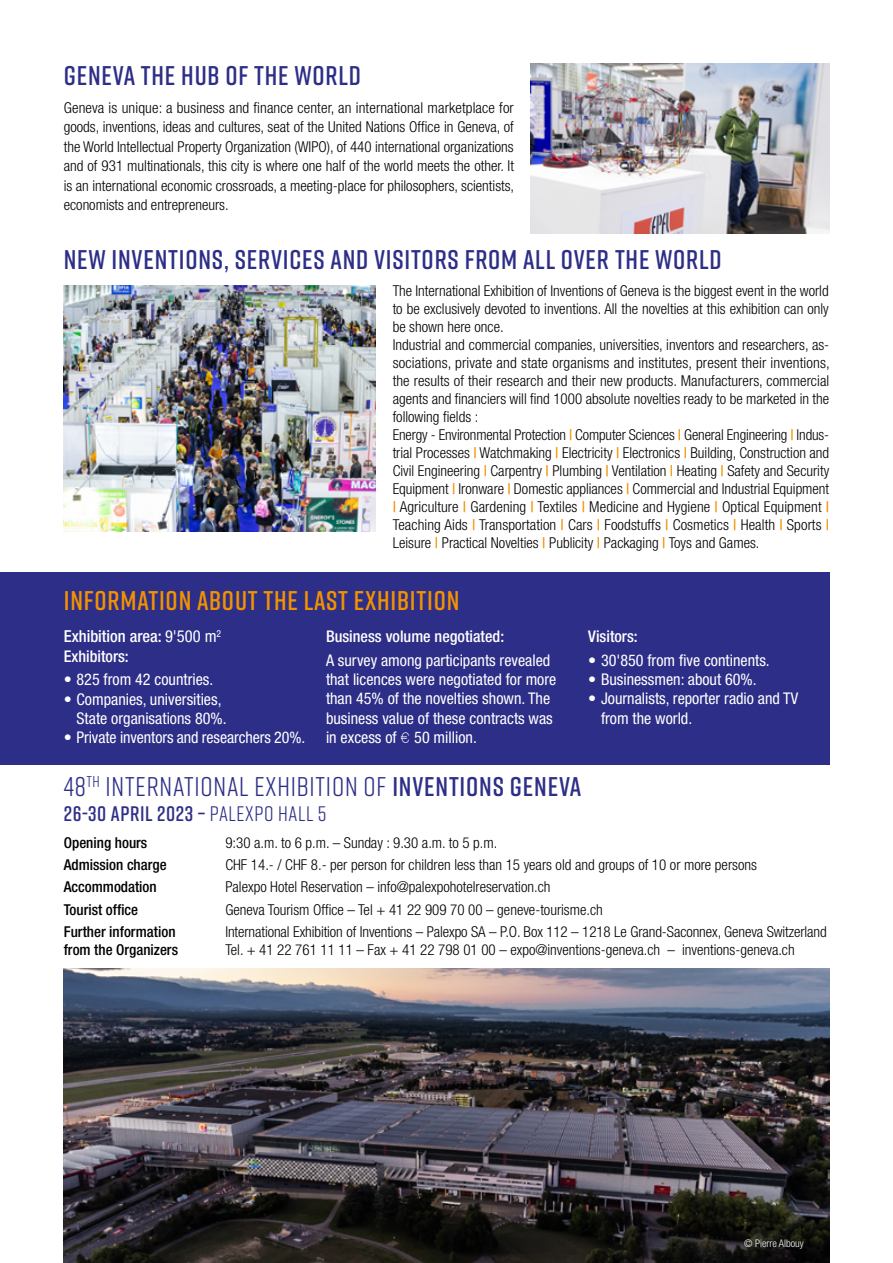
<style>
.page{position:relative;width:893px;height:1263px;background:#fff}
.page>*{position:absolute;margin:0;border:0;box-sizing:border-box;transform-origin:0 0}
.t1{font:600 27px "Rift";letter-spacing:.03em;color:#2d2e87}
.t2{font:27px "Rift";letter-spacing:.03em;color:#2d2e87}
.t3{font:600 27px "Rift";letter-spacing:.03em;color:#f39200}
.t4{font:600 21px "Rift";letter-spacing:.03em;color:#2d2e87}
.t5{font:500 condensed 16.5px "Helvetica Neue LT Std";color:#fff}
.t6{font:condensed 16.2px/19.4px "Helvetica Neue LT Std";color:#fff}
.t7{font:500 condensed 16.2px "Helvetica Neue LT Std";color:#fff}
.t8{font:300 condensed 15px/18px "Helvetica Neue LT Std";color:#000;text-align:justify}
.t9{font:500 condensed 15px "Helvetica Neue LT Std";color:#000}
.t10{font:300 condensed 10.5px "Helvetica Neue LT Std";color:#fff}
.s1{font-weight:500;color:#f39200}
.s2{font-weight:400}
.s3{font-family:"Euro Collection";font-stretch:normal}
.s4{font-weight:600}
</style>
<div class="page">
<div style="left:0;top:572px;width:829px;height:193px;background:#2d2e87"></div>
<img style="left:531px;top:64px;width:298px;height:169px">
<img style="left:64px;top:285px;width:312px;height:247px">
<img style="left:64px;top:968px;width:765px;height:295px">
<h1 class="t1" style="left:64px;top:56px;width:299px">GENEVA THE HUB OF THE WORLD</h1>
<p class="t8" style="left:64px;top:98px;width:452px;line-height:19.5px">Geneva is unique: a business and finance center, an international marketplace for goods, inventions, ideas and cultures, seat of the United Nations Office in Geneva, of the World Intellectual Property Organization (WIPO), of 440 international organizations and of 931 multinationals, this city is where one half of the world meets the other. It is an international economic crossroads, a meeting-place for philosophers, scientists, economists and entrepreneurs.</p>
<h1 class="t1" style="left:64px;top:241px;width:659px">NEW INVENTIONS, SERVICES AND VISITORS FROM ALL OVER THE WORLD</h1>
<p class="t8" style="left:393px;top:281px;width:439px;text-align:left">The International Exhibition of Inventions of Geneva is the biggest event in the world to be exclusively devoted to inventions. All the novelties at this exhibition can only be shown here once.<br>Industrial and commercial companies, universities, inventors and researchers, as&shy;sociations, private and state organisms and institutes, present their inventions, the results of their research and their new products. Manufacturers, commercial agents and financiers will find 1000 absolute novelties ready to be marketed in the following fields :<br>Energy - Environmental Protection <span class="s1">|</span> Computer Sciences <span class="s1">|</span> General Engineering <span class="s1">|</span> Indus&shy;trial Processes <span class="s1">|</span> Watchmaking <span class="s1">|</span> Electricity <span class="s1">|</span> Electronics <span class="s1">|</span> Building, Construction and Civil Engineering <span class="s1">|</span> Carpentry <span class="s1">|</span> Plumbing <span class="s1">|</span> Ventilation <span class="s1">|</span> Heating <span class="s1">|</span> Safety and Security Equipment <span class="s1">|</span> Ironware <span class="s1">|</span> Domestic appliances <span class="s1">|</span> Commercial and Industrial Equipment <span class="s1">|</span> Agriculture <span class="s1">|</span> Gardening <span class="s1">|</span> Textiles <span class="s1">|</span> Medicine and Hygiene <span class="s1">|</span> Optical Equipment <span class="s1">| </span>Teaching Aids <span class="s1">|</span> Transportation <span class="s1">|</span> Cars <span class="s1">|</span> Foodstuffs <span class="s1">|</span> Cosmetics <span class="s1">|</span> Health <span class="s1">|</span> Sports <span class="s1">| </span>Leisure <span class="s1">|</span> Practical Novelties <span class="s1">|</span> Publicity <span class="s1">|</span> Packaging <span class="s1">|</span> Toys and Games.</p>
<h1 class="t3" style="left:64px;top:581px;width:397px">INFORMATION ABOUT THE LAST EXHIBITION</h1>
<p class="t5" style="left:64px;top:627px;width:159px">Exhibition area: <span class="s2">9'500 m</span><sup>2</sup></p>
<p class="t7" style="left:64px;top:646px;width:67px">Exhibitors:</p>
<p class="t6" style="left:64px;top:670px;width:151px">• 825 from 42 countries.</p>
<p class="t6" style="left:77px;top:689px;width:152px;text-indent:-13px">• Companies, universities,<br>State organisations 80%.</p>
<p class="t6" style="left:64px;top:728px;width:243px">• Private inventors and researchers 20%.</p>
<p class="t7" style="left:326px;top:627px;width:180px">Business volume negotiated:</p>
<p class="t6" style="left:326px;top:650px;width:232px">A survey among participants revealed that licences were negotiated for more than 45% of the novelties shown. The business value of these contracts was in excess of <span class="s3">t</span> 50 million.</p>
<p class="t7" style="left:588px;top:627px;width:51px">Visitors:</p>
<p class="t6" style="left:588px;top:650px;width:183px">• 30'850 from five continents.</p>
<p class="t6" style="left:588px;top:669px;width:170px">• Businessmen: about 60%.</p>
<p class="t6" style="left:601px;top:689px;width:199px;text-indent:-13px">• Journalists, reporter radio and TV from the world.</p>
<h1 class="t2" style="left:64px;top:768px;width:519px">48<sup>TH</sup> INTERNATIONAL EXHIBITION OF <span class="s4">INVENTIONS GENEVA</span></h1>
<h2 class="t4" style="left:64px;top:799px;width:264px">26-30 APRIL 2023 – <span class="s2">PALEXPO HALL 5</span></h2>
<p class="t9" style="left:64px;top:834px;width:85px">Opening hours</p>
<p class="t8" style="left:225px;top:833px;width:274px">9:30 a.m. to 6 p.m. – Sunday : 9.30 a.m. to 5 p.m.</p>
<p class="t9" style="left:64px;top:856px;width:104px">Admission charge</p>
<p class="t8" style="left:225px;top:856px;width:533px">CHF 14.- / CHF 8.- per person for children less than 15 years old and groups of 10 or more persons</p>
<p class="t9" style="left:64px;top:878px;width:95px">Accommodation</p>
<p class="t8" style="left:225px;top:878px;width:327px">Palexpo Hotel Reservation – info@palexpohotelreservation.ch</p>
<p class="t9" style="left:64px;top:900px;width:76px">Tourist office</p>
<p class="t8" style="left:225px;top:900px;width:379px">Geneva Tourism Office – Tel + 41 22 909 70 00 – geneve-tourisme.ch</p>
<p class="t9" style="left:64px;top:922px;width:113px">Further information</p>
<p class="t8" style="left:225px;top:922px;width:603px">International Exhibition of Inventions – Palexpo SA – P.O. Box 112 – 1218 Le Grand-Saconnex, Geneva Switzerland</p>
<p class="t9" style="left:64px;top:940px;width:116px">from the Organizers</p>
<p class="t8" style="left:225px;top:940px;width:571px">Tel. + 41 22 761 11 11 – Fax + 41 22 798 01 00 – expo@inventions-geneva.ch – inventions-geneva.ch</p>
<p class="t10" style="left:744px;top:1237px;width:61px">© Pierre Albouy</p>
</div>
